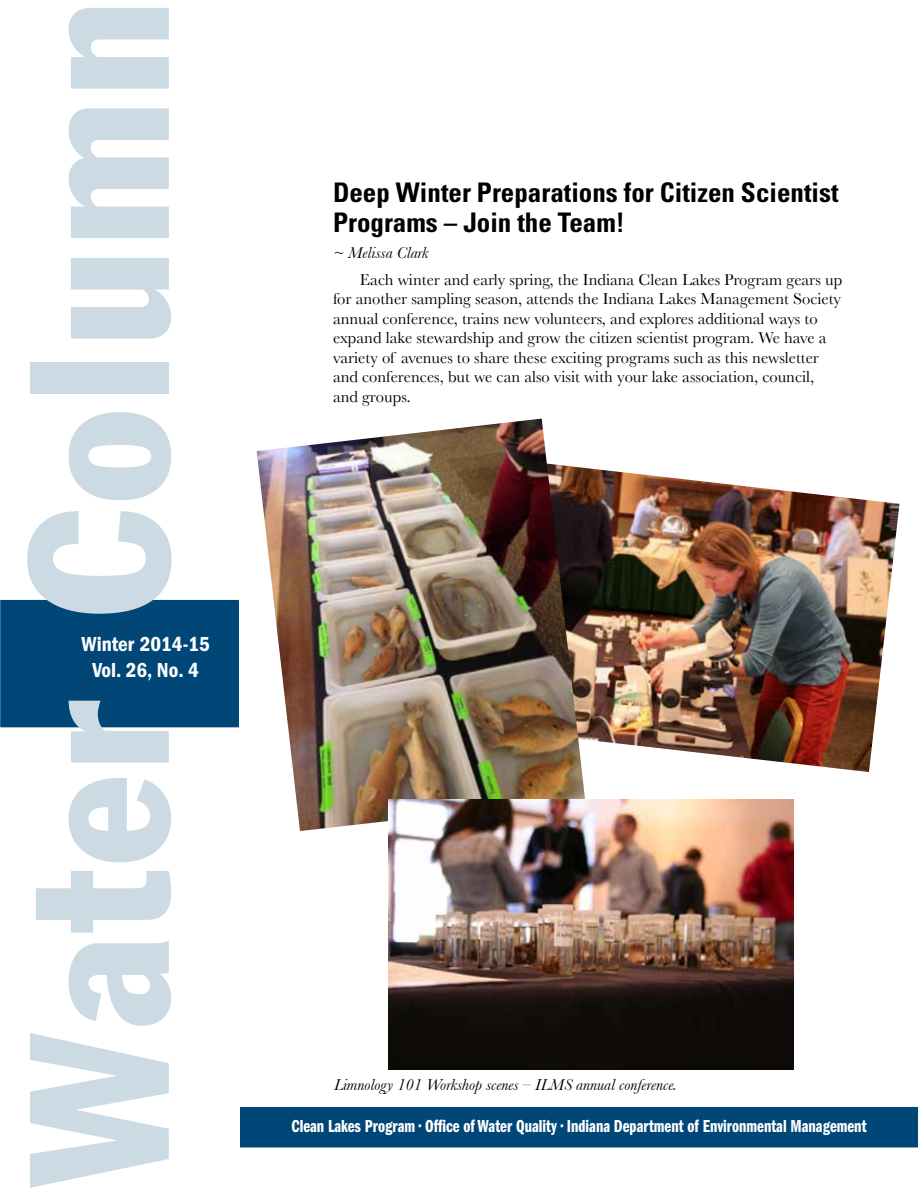
<style>
.page{position:relative;width:918px;height:1188px;background:#fff}
.page>*{position:absolute;margin:0;border:0;box-sizing:border-box;transform-origin:0 0}
.t1{font:195px "Jack Condensed";letter-spacing:.02em;color:#ccdae4}
.t2{font:700 condensed 27px/30px "Univers";color:#000}
.t3{font:600 condensed 21px/25.2px "Franklin Gothic";color:#fff;text-align:center}
.t4{font:18px "Franklin Gothic Demi Cmpr";color:#fff}
.t5{font:16.5px/19.5px "Baskerville";color:#000}
.t6{font:italic 16.5px "Baskerville";color:#000}
.s1{font-family:"Minion Pro"}
</style>
<div class="page">
<div style="left:1px;top:601px;width:237px;height:126px;background:#004677"></div>
<div style="left:0;top:600px;width:239px;height:127px;border:2px solid #004677"></div>
<div style="left:241px;top:1108px;width:676px;height:39px;background:#004677"></div>
<div style="left:240px;top:1107px;width:678px;height:41px;border:2px solid #004677"></div>
<img style="left:585px;top:468px;width:315px;height:304px">
<img style="left:257px;top:419px;width:328px;height:412px">
<img style="left:389px;top:800px;width:405px;height:270px">
<h1 class="t1" style="left:-19px;top:1188px;width:1190px;rotate:-90deg">Water Column</h1>
<p class="t3" style="left:81px;top:632px;width:130px">Winter 2014-15<br>Vol. 26, No. 4</p>
<h2 class="t2" style="left:333px;top:177px;width:507px">Deep Winter Preparations for Citizen Scientist<br>Programs – Join the Team!</h2>
<p class="t6" style="left:333px;top:243px;width:97px">~ Melissa Clark</p>
<p class="t5" style="left:333px;top:269px;width:511px;text-indent:27px">Each winter and early spring, the Indiana Clean Lakes Program gears up for another sampling season, attends the Indiana Lakes Management Society annual conference, trains new volunteers, and explores additional ways to expand lake stewardship and grow the citizen scientist program. We have a variety of avenues to share these exciting programs such as this newsletter and conferences, but we can also visit with your lake association, council, and groups<span class="s1">.</span></p>
<p class="t6" style="left:334px;top:1075px;width:345px">Limnology 101 Workshop scenes – ILMS annual conference.</p>
<p class="t4" style="left:291px;top:1116px;width:577px">Clean Lakes Program • Office of Water Quality • Indiana Department of Environmental Management</p>
</div>
